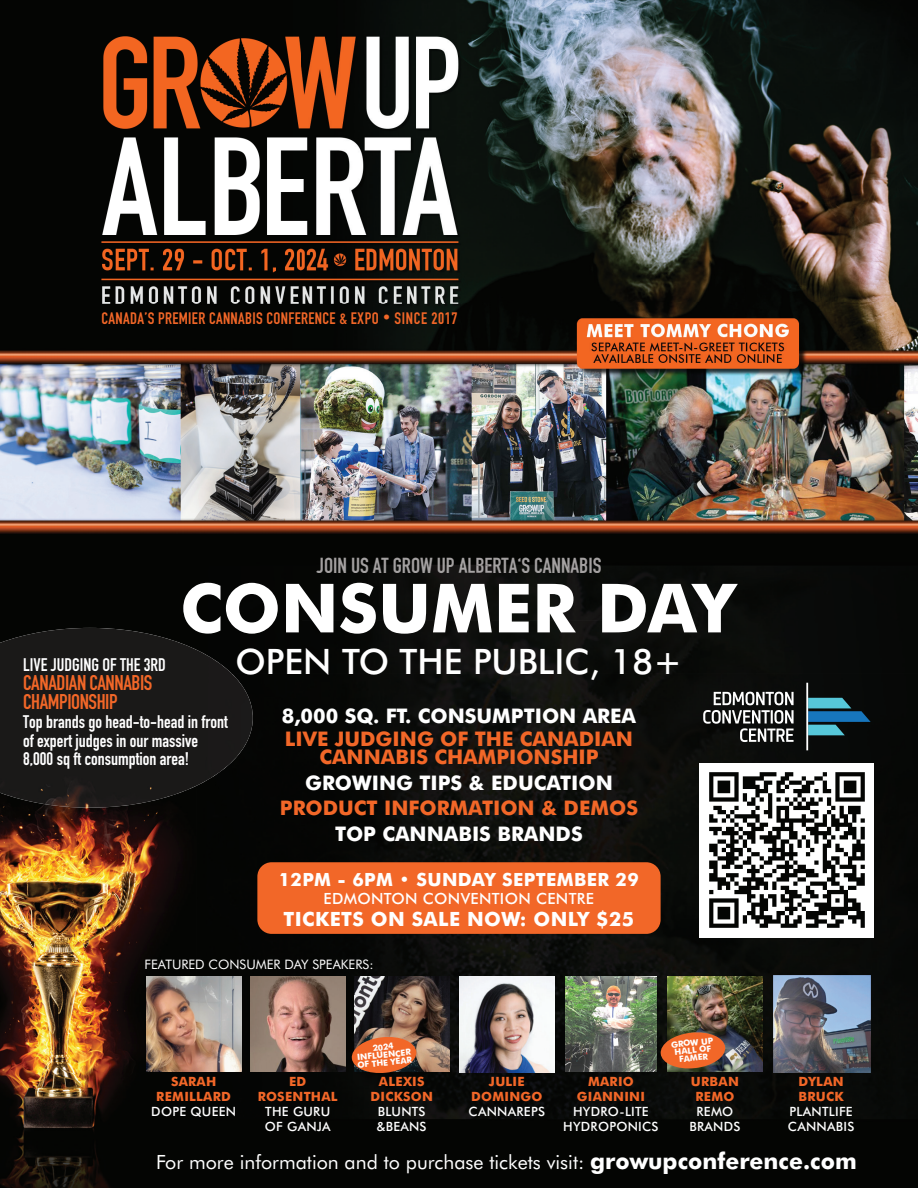
<style>
.page{position:relative;width:918px;height:1188px;background:#fff}
.page>*{position:absolute;margin:0;border:0;box-sizing:border-box;transform-origin:0 0}
.t1{font:700 67.8px "Futura BT";color:#fff}
.t2{font:500 35.1px "Futura BT";color:#fff}
.t3{font:21.45px "DIN Engschrift";color:#a4a1a1}
.t4{font:21px/19.2px "DIN Engschrift";letter-spacing:-.02em;color:#f26728}
.t5{font:700 20.1px/17.9px "Futura BT";color:#f26728;text-align:center}
.t6{font:700 20.1px "Futura BT";color:#fff}
.t7{font:19.65px "Futura BT";color:#fff}
.t8{font:700 19.65px "Futura BT";letter-spacing:.02em;color:#fff}
.t9{font:700 18.3px "Futura BT";letter-spacing:.02em;color:#fff}
.t10{font:18px/18.6px "DIN Engschrift";color:#fff}
.t11{font:16.35px "DIN Engschrift";letter-spacing:.02em;color:#f26728}
.t12{font:500 15.45px "Futura BT";letter-spacing:.02em;color:#fff}
.t13{font:13.05px "Futura BT";color:#fff}
.t14{font:500 12.75px/14.9px "Futura BT";letter-spacing:.02em;color:#fff}
.t15{font:700 12.75px/14.9px "Futura BT";letter-spacing:.02em;color:#f26728;text-align:center}
.t16{font:700 8.55px/7.6px "Futura BT";color:#fff;text-align:center}
.s1{font-size:14.1px}
.s2{color:#a7a4a4}
.s3{color:#a7a3a4}
.s4{color:#a6a3a3}
.s5{color:#a6a2a3}
.s6{font-weight:700;font-size:22.95px}
</style>
<div class="page">
<img style="left:0;top:0;width:918px;height:673px">
<img style="left:197px;top:673px;width:524px;height:515px">
<div style="left:721px;top:673px;width:197px;height:105px;background:#070807"></div>
<img style="left:0;top:808px;width:197px;height:380px">
<div style="left:827px;top:778px;width:91px;height:410px;background:#070807"></div>
<div style="left:721px;top:938px;width:106px;height:250px;background:#060806"></div>
<img style="left:0;top:628px;width:253px;height:180px">
<img style="left:316px;top:557px;width:285px;height:16px">
<div style="left:257px;top:862px;width:404px;height:72px;background:#f26728;border-radius:14px"></div>
<img style="left:774px;top:976px;width:96px;height:97px">
<img style="left:146px;top:976px;width:95px;height:95px">
<img style="left:250px;top:976px;width:95px;height:95px">
<img style="left:354px;top:976px;width:96px;height:95px">
<img style="left:459px;top:976px;width:96px;height:96px">
<img style="left:565px;top:976px;width:92px;height:96px">
<img style="left:667px;top:976px;width:96px;height:96px">
<svg style="left:351px;top:1035px;width:66px;height:40px;background:#b8572a"></svg>
<svg style="left:660px;top:1031px;width:66px;height:39px;background:#b75829"></svg>
<img style="left:700px;top:763px;width:174px;height:174px">
<svg style="left:703px;top:683px;width:168px;height:67px;background:#313f43"></svg>
<p class="t11" style="left:102px;top:308px;width:358px">CANADA’S PREMIER CANNABIS CONFERENCE &amp; EXPO <span class="s1">•</span> SINCE 2017</p>
<p class="t3" style="left:317px;top:553px;width:286px">JOIN US AT GROW UP <span class="s2">A</span><span class="s3">LBE</span>RTA‘S CAN<span class="s4">N</span><span class="s5">A</span>BIS</p>
<h1 class="t1" style="left:180px;top:567px;width:556px">CONSUMER DAY</h1>
<p class="t10" style="left:23px;top:655px;width:144px">LIVE JUDGING OF THE 3RD</p>
<p class="t4" style="left:23px;top:673px;width:131px">CANADIAN CANNABIS<br>CHAMPIONSHIP</p>
<p class="t10" style="left:23px;top:712px;width:206px">Top brands go head-to-head in front of expert judges in our massive<br>8,000 sq ft consumption area!</p>
<h2 class="t2" style="left:236px;top:640px;width:448px">OPEN TO THE PUBLIC, 18+</h2>
<p class="t6" style="left:282px;top:703px;width:356px">8,000 SQ. FT. CONSUMPTION AREA</p>
<p class="t5" style="left:285px;top:730px;width:350px">LIVE JUDGING OF THE CANADIAN<br>CANNABIS CHAMPIONSHIP</p>
<p class="t6" style="left:305px;top:770px;width:309px">GROWING TIPS &amp; EDUCATION</p>
<p class="t5" style="left:280px;top:799px;width:360px">PRODUCT INFORMATION &amp; DEMOS</p>
<p class="t6" style="left:335px;top:821px;width:249px">TOP CANNABIS BRANDS</p>
<p class="t9" style="left:279px;top:868px;width:361px">12PM - 6PM • SUNDAY SEPTEMBER 29</p>
<p class="t12" style="left:324px;top:889px;width:272px">EDMONTON CONVENTION CENTRE</p>
<p class="t8" style="left:284px;top:907px;width:352px">TICKETS ON SALE NOW: ONLY $25</p>
<p class="t13" style="left:145px;top:956px;width:231px">FEATURED CONSUMER DAY SPEAKERS:</p>
<p class="t15" style="left:156px;top:1074px;width:76px">SARAH<br>REMILLARD</p>
<p class="t14" style="left:151px;top:1104px;width:86px">DOPE QUEEN</p>
<p class="t15" style="left:258px;top:1074px;width:82px">ED<br>ROSENTHAL</p>
<p class="t14" style="left:265px;top:1104px;width:67px">THE GURU<br>OF GANJA</p>
<p class="t16" style="left:356px;top:1046px;width:56px;rotate:-6deg">2024<br>INFLUENCER<br>OF THE YEAR</p>
<p class="t16" style="left:671px;top:1041px;width:44px;rotate:-6deg">GROW UP<br>HALL OF<br>FAMER</p>
<p class="t15" style="left:371px;top:1074px;width:64px">ALEXIS<br>DICKSON</p>
<p class="t14" style="left:377px;top:1104px;width:51px">BLUNTS &amp;BEANS</p>
<p class="t15" style="left:471px;top:1074px;width:73px">JULIE<br>DOMINGO</p>
<p class="t14" style="left:469px;top:1104px;width:78px">CANNAREPS</p>
<p class="t15" style="left:577px;top:1074px;width:70px">MARIO<br>GIANNINI</p>
<p class="t14" style="left:563px;top:1104px;width:97px;text-align:center">HYDRO-LITE<br>HYDROPONICS</p>
<p class="t15" style="left:691px;top:1074px;width:49px">URBAN<br>REMO</p>
<p class="t14" style="left:689px;top:1104px;width:53px;text-align:center">REMO<br>BRANDS</p>
<p class="t15" style="left:799px;top:1074px;width:47px;text-align:left">DYLAN<br>BRUCK</p>
<p class="t14" style="left:788px;top:1104px;width:68px">PLANTLIFE<br>CANNABIS</p>
<p class="t7" style="left:156px;top:1150px;width:702px">For more information and to purchase tickets visit: <span class="s6">growupconference.com</span></p>
</div>
